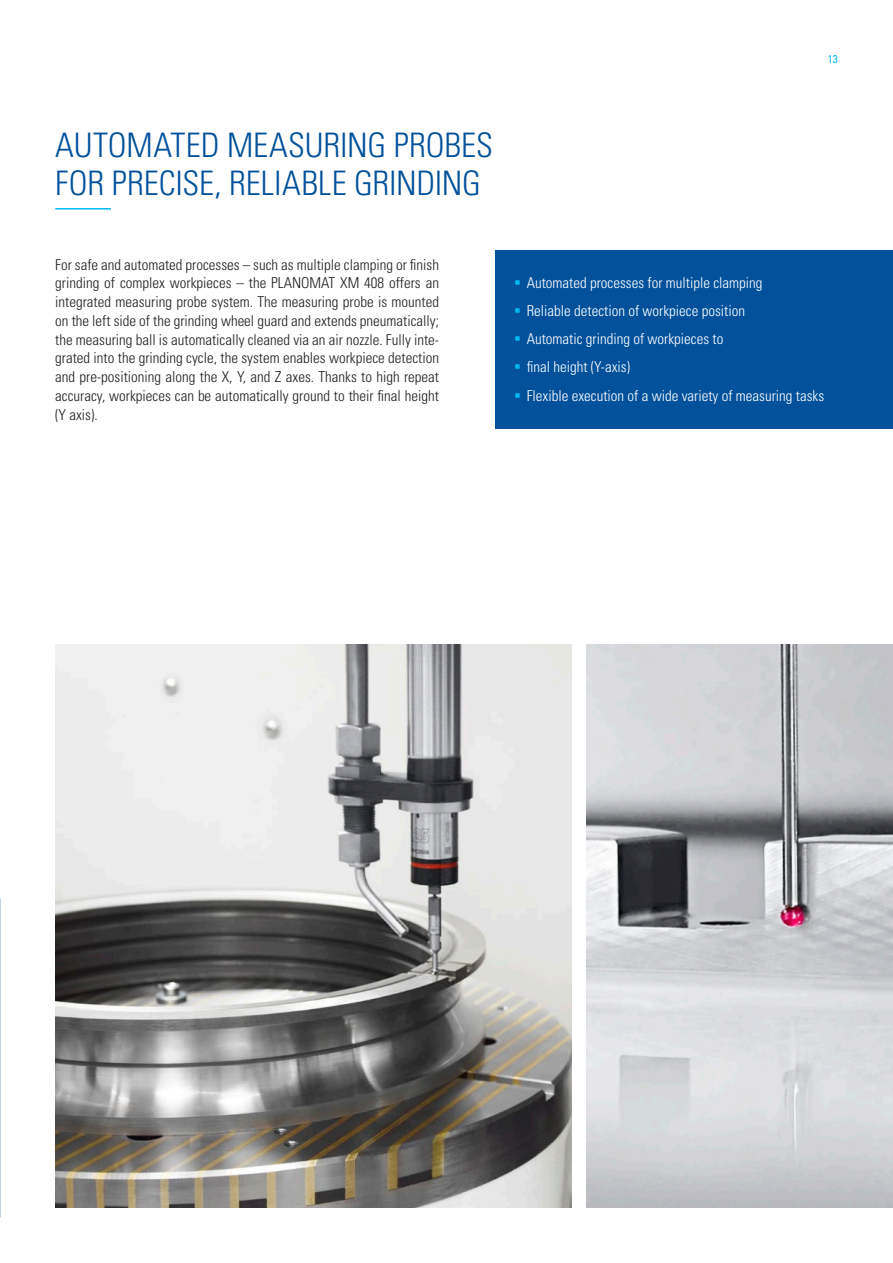
<style>
.page{position:relative;width:893px;height:1263px;background:#fff}
.page>*{position:absolute;margin:0;border:0;box-sizing:border-box;transform-origin:0 0}
.t1{font:300 condensed 33.75px "Univers LT Std";letter-spacing:-.005em;color:#01519b}
.GT{font:300 condensed 15px/18.8px "Univers LT Std";color:#231f20;text-align:justify}
.t2{font:300 condensed 15px "Univers LT Std";color:#fff}
.t3{font:condensed 11.25px "Univers LT Std";color:#00baf1}
</style>
<div class="page">
<div style="left:495px;top:250px;width:398px;height:179px;background:#01519b"></div>
<hr style="left:55px;top:208px;width:56px;height:2px;background:#00baf1">
<img style="left:587px;top:645px;width:306px;height:563px">
<img style="left:55px;top:645px;width:517px;height:563px">
<p class="t1" style="left:55px;top:125px;width:439px">AUTOMATED MEASURING PROBES</p>
<p class="t1" style="left:55px;top:162px;width:427px">FOR PRECISE, RELIABLE GRINDING</p>
<p class="GT" style="left:55px;top:255px;width:385px">For safe and automated processes – such as multiple clamping or finish grinding of complex workpieces – the PLANOMAT XM 408 offers an integrated measuring probe system. The measuring probe is mounted on the left side of the grinding wheel guard and extends pneumatically; the measuring ball is automatically cleaned via an air nozzle. Fully inte&shy;grated into the grinding cycle, the system enables workpiece detection and pre-positioning along the X, Y, and Z axes. Thanks to high repeat accuracy, workpieces can be automatically ground to their final height (Y axis).</p>
<p class="t3" style="left:828px;top:52px;width:11px">13</p>
<p class="t2" style="left:527px;top:274px;width:237px">Automated processes for multiple clamping</p>
<p class="t2" style="left:527px;top:302px;width:220px">Reliable detection of workpiece position</p>
<p class="t2" style="left:527px;top:330px;width:198px">Automatic grinding of workpieces to</p>
<p class="t2" style="left:527px;top:358px;width:105px">final height (Y-axis)</p>
<p class="t2" style="left:527px;top:386px;width:299px">Flexible execution of a wide variety of measuring tasks</p>
</div>
